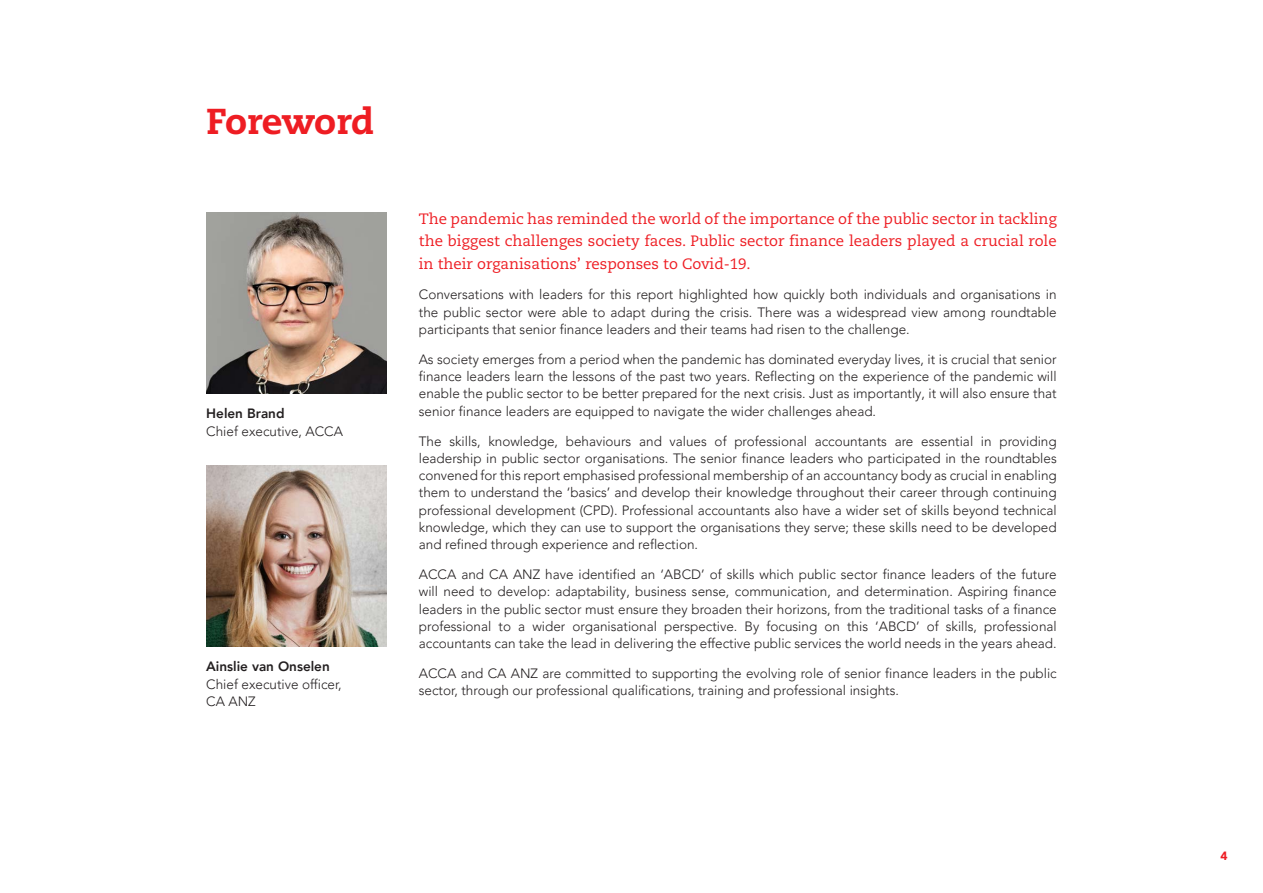
<style>
.page{position:relative;width:1263px;height:893px;background:#fff}
.page>*{position:absolute;margin:0;border:0;box-sizing:border-box;transform-origin:0 0}
.t1{font:800 36px "Caecilia";letter-spacing:-.02em;color:#ee1d23}
.t2{font:15px/22.5px "Caecilia";color:#ee1d23;text-align:justify}
.t3{font:300 13.5px/17.2px "Avenir LT Pro";color:#231f20;text-align:justify}
.t4{font:800 13.5px "Avenir LT Pro";color:#231f20}
.t5{font:900 12px "Avenir LT Pro";color:#ee1d23}
</style>
<div class="page">
<img style="left:206px;top:213px;width:181px;height:180px">
<img style="left:206px;top:466px;width:181px;height:180px">
<h1 class="t1" style="left:206px;top:99px;width:170px">Foreword</h1>
<p class="t4" style="left:206px;top:406px;width:80px">Helen Brand</p>
<p class="t3" style="left:206px;top:422px;width:138px">Chief executive, ACCA</p>
<p class="t4" style="left:206px;top:659px;width:125px">Ainslie van Onselen</p>
<p class="t3" style="left:206px;top:675px;width:137px">Chief executive officer,<br>CA ANZ</p>
<p class="t2" style="left:419px;top:207px;width:639px">The pandemic has reminded the world of the importance of the public sector in tackling the biggest challenges society faces. Public sector finance leaders played a crucial role in their organisations’ responses to Covid-19.</p>
<p class="t3" style="left:419px;top:286px;width:639px">Conversations with leaders for this report highlighted how quickly both individuals and organisations in the public sector were able to adapt during the crisis. There was a widespread view among roundtable participants that senior finance leaders and their teams had risen to the challenge.</p>
<p class="t3" style="left:419px;top:351px;width:639px">As society emerges from a period when the pandemic has dominated everyday lives, it is crucial that senior finance leaders learn the lessons of the past two years. Reflecting on the experience of the pandemic will enable the public sector to be better prepared for the next crisis. Just as importantly, it will also ensure that senior finance leaders are equipped to navigate the wider challenges ahead.</p>
<p class="t3" style="left:419px;top:432px;width:639px">The skills, knowledge, behaviours and values of professional accountants are essential in providing leadership in public sector organisations. The senior finance leaders who participated in the roundtables convened for this report emphasised professional membership of an accountancy body as crucial in enabling them to understand the ‘basics’ and develop their knowledge throughout their career through continuing professional development (CPD). Professional accountants also have a wider set of skills beyond technical knowledge, which they can use to support the organisations they serve; these skills need to be developed and refined through experience and reflection.</p>
<p class="t3" style="left:419px;top:566px;width:639px">ACCA and CA ANZ have identified an ‘ABCD’ of skills which public sector finance leaders of the future will need to develop: adaptability, business sense, communication, and determination. Aspiring finance leaders in the public sector must ensure they broaden their horizons, from the traditional tasks of a finance professional to a wider organisational perspective. By focusing on this ‘ABCD’ of skills, professional accountants can take the lead in delivering the effective public services the world needs in the years ahead.</p>
<p class="t3" style="left:419px;top:665px;width:639px">ACCA and CA ANZ are committed to supporting the evolving role of senior finance leaders in the public sector, through our professional qualifications, training and professional insights.</p>
<p class="t5" style="left:1220px;top:848px;width:9px">4</p>
</div>
